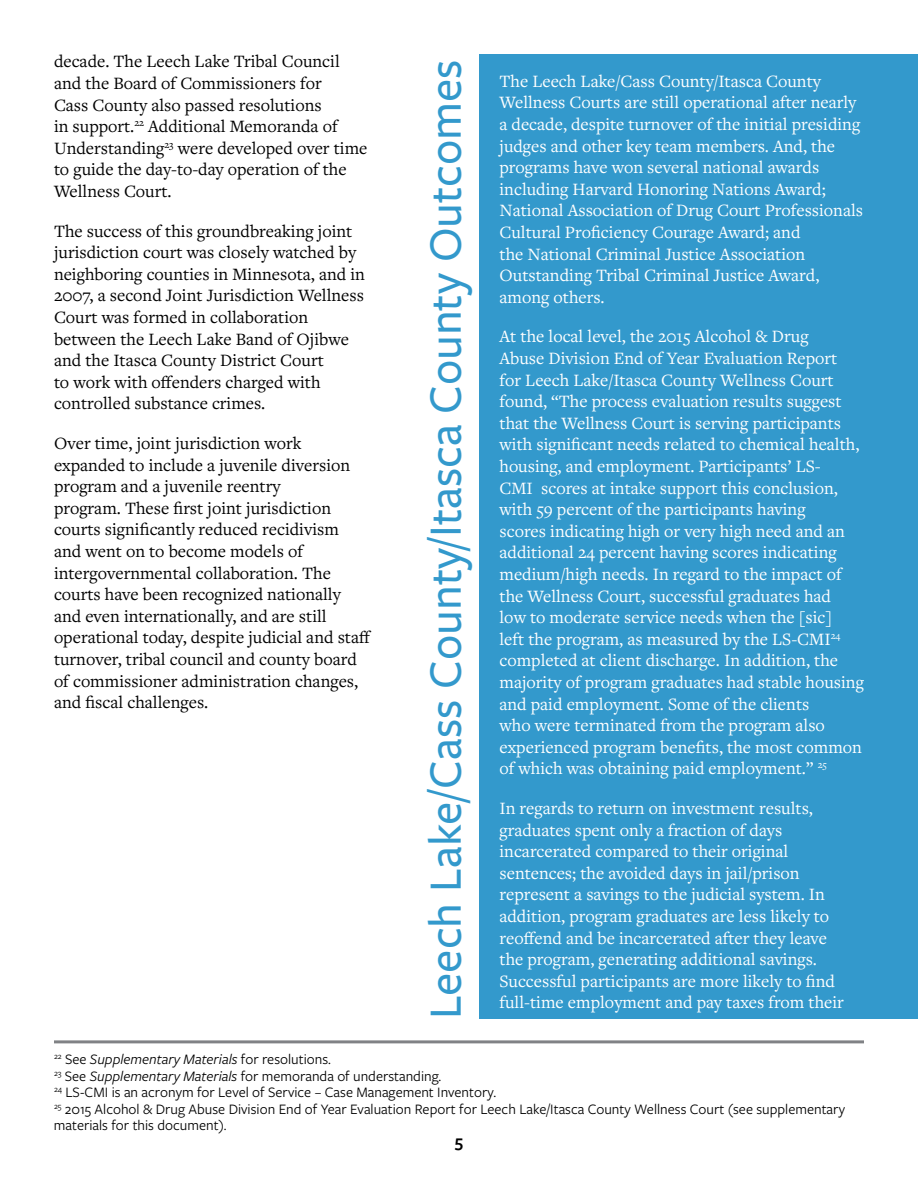
<style>
.page{position:relative;width:918px;height:1188px;background:#fff}
.page>*{position:absolute;margin:0;border:0;box-sizing:border-box;transform-origin:0 0}
.t1{font:500 48px "Freight Sans Pro";color:#39c}
.t2{font:18px/21.6px "Freight Text Pro";color:#fff}
.t3{font:18px/21.6px "Freight Text Pro";color:#000}
.t4{font:600 18px "Freight Sans Pro";color:#000}
.t5{font:15px/16.5px "Freight Sans Pro";color:#000}
.s1{font-style:italic}
</style>
<div class="page">
<div style="left:479px;top:54px;width:439px;height:965px;background:#39c"></div>
<hr style="left:54px;top:1040px;width:810px;height:3px;background:#808285">
<p class="t3" style="left:54px;top:50px;width:315px">decade. The Leech Lake Tribal Council and the Board of Commissioners for<br>Cass County also passed resolutions<br>in support.<sup>22</sup> Additional Memoranda of Understanding<sup>23</sup> were developed over time to guide the day-to-day operation of the Wellness Court.</p>
<p class="t3" style="left:54px;top:219px;width:312px">The success of this groundbreaking joint jurisdiction court was closely watched by neighboring counties in Minnesota, and in 2007, a second Joint Jurisdiction Wellness Court was formed in collaboration between the Leech Lake Band of Ojibwe and the Itasca County District Court<br>to work with offenders charged with controlled substance crimes.</p>
<p class="t3" style="left:54px;top:432px;width:319px">Over time, joint jurisdiction work expanded to include a juvenile diversion program and a juvenile reentry<br>program. These first joint jurisdiction courts significantly reduced recidivism<br>and went on to become models of intergovernmental collaboration. The courts have been recognized nationally and even internationally, and are still operational today, despite judicial and staff turnover, tribal council and county board of commissioner administration changes, and fiscal challenges.</p>
<h1 class="t1" style="left:413px;top:1019px;width:961px;rotate:-90deg">Leech Lake/Cass County/Itasca County Outcomes</h1>
<p class="t2" style="left:500px;top:70px;width:365px">The Leech Lake/Cass County/Itasca County Wellness Courts are still operational after nearly a decade, despite turnover of the initial presiding judges and other key team members. And, the programs have won several national awards including Harvard Honoring Nations Award; National Association of Drug Court Professionals Cultural Proficiency Courage Award; and<br>the National Criminal Justice Association Outstanding Tribal Criminal Justice Award, among others.</p>
<p class="t2" style="left:500px;top:325px;width:366px">At the local level, the 2015 Alcohol &amp; Drug<br>Abuse Division End of Year Evaluation Report<br>for Leech Lake/Itasca County Wellness Court found, “The process evaluation results suggest that the Wellness Court is serving participants with significant needs related to chemical health, housing, and employment. Participants’ LS-<br>CMI scores at intake support this conclusion, with 59 percent of the participants having<br>scores indicating high or very high need and an additional 24 percent having scores indicating medium/high needs. In regard to the impact of the Wellness Court, successful graduates had<br>low to moderate service needs when the [sic]<br>left the program, as measured by the LS-CMI<sup>24 </sup>completed at client discharge. In addition, the majority of program graduates had stable housing and paid employment. Some of the clients<br>who were terminated from the program also experienced program benefits, the most common of which was obtaining paid employment.” <sup>25</sup></p>
<p class="t2" style="left:499px;top:797px;width:337px">In regards to return on investment results, graduates spent only a fraction of days incarcerated compared to their original sentences; the avoided days in jail/prison represent a savings to the judicial system. In addition, program graduates are less likely to reoffend and be incarcerated after they leave the program, generating additional savings.<br>Successful participants are more likely to find</p>
<p class="t2" style="left:499px;top:991px;width:346px">full-time employment and pay taxes from their</p>
<p class="t5" style="left:54px;top:1050px;width:793px"><sup>22</sup> See <span class="s1">Supplementary Materials</span> for resolutions.<br><sup>23</sup> See <span class="s1">Supplementary Materials</span> for memoranda of understanding.<br><sup>24</sup> LS-CMI is an acronym for Level of Service – Case Management Inventory.<br><sup>25</sup> 2015 Alcohol &amp; Drug Abuse Division End of Year Evaluation Report for Leech Lake/Itasca County Wellness Court (see supplementary materials for this document).</p>
<p class="t4" style="left:455px;top:1128px;width:10px">5</p>
</div>
